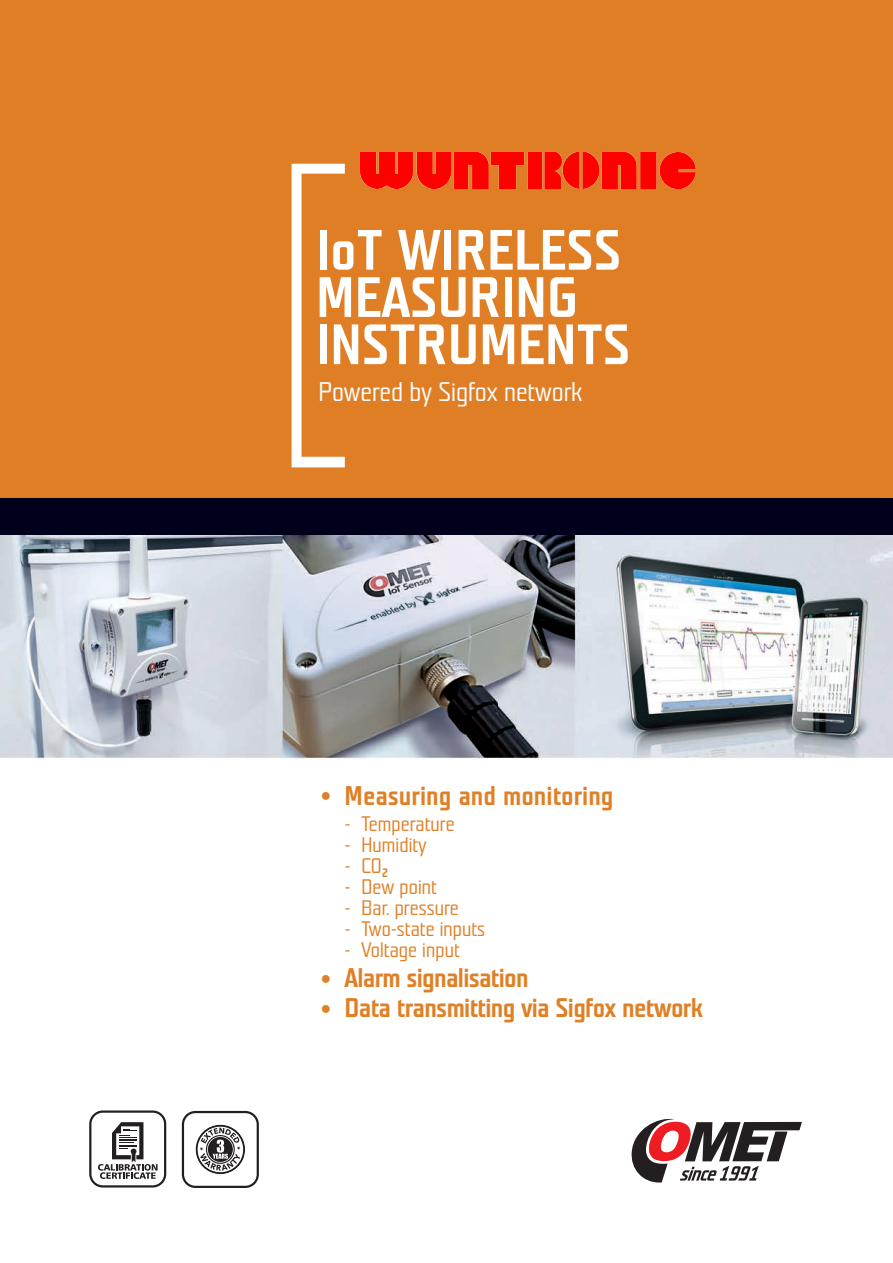
<style>
.page{position:relative;width:893px;height:1263px;background:#fff}
.page>*{position:absolute;margin:0;border:0;box-sizing:border-box;transform-origin:0 0}
.t1{font:700 56.7px/47.2px "Teuton Mager";color:#fff}
.t2{font:700 27px "Teuton Mager";letter-spacing:-.025em;color:#e08026}
.t3{font:700 27px "Teuton Mager";color:#e08026}
.t4{font:27px "Teuton Mager";letter-spacing:-.025em;color:#fff}
.t5{font:21px "Teuton Mager";letter-spacing:-.025em;color:#e08026}
.s1{font-family:"Verdana";font-weight:400;font-size:18px}
</style>
<div class="page">
<img style="left:0;top:0;width:893px;height:1188px">
<svg style="left:631px;top:1118px;width:171px;height:65px"></svg>
<svg style="left:292px;top:164px;width:53px;height:303px"></svg>
<div style="left:0;top:498px;width:893px;height:36px;background:#00001c"></div>
<svg style="left:182px;top:1111px;width:77px;height:77px"></svg>
<svg style="left:89px;top:1110px;width:77px;height:77px"></svg>
<img style="left:360px;top:152px;width:335px;height:36px">
<h1 class="t1" style="left:316px;top:229px;width:316px">IoT WIRELESS<br>MEASURING<br>INSTRUMENTS</h1>
<p class="t4" style="left:318px;top:378px;width:266px">Powered by Sigfox network</p>
<p class="t3" style="left:321px;top:782px;width:294px"><sup>●</sup> Measuring and monitoring</p>
<p class="t5" style="left:345px;top:813px;width:112px">- Temperature</p>
<p class="t5" style="left:345px;top:834px;width:83px">- Humidity</p>
<p class="t5" style="left:345px;top:855px;width:45px">- CO<sub>2</sub></p>
<p class="t5" style="left:345px;top:876px;width:94px">- Dew point</p>
<p class="t5" style="left:345px;top:897px;width:116px">- Bar. pressure</p>
<p class="t5" style="left:345px;top:918px;width:142px">- Two-state inputs</p>
<p class="t5" style="left:345px;top:939px;width:117px">- Voltage input</p>
<p class="t2" style="left:321px;top:964px;width:210px"><span class="s1">●</span> Alarm signalisation</p>
<p class="t2" style="left:321px;top:994px;width:384px"><span class="s1">●</span> Data transmitting via Sigfox network</p>
</div>
